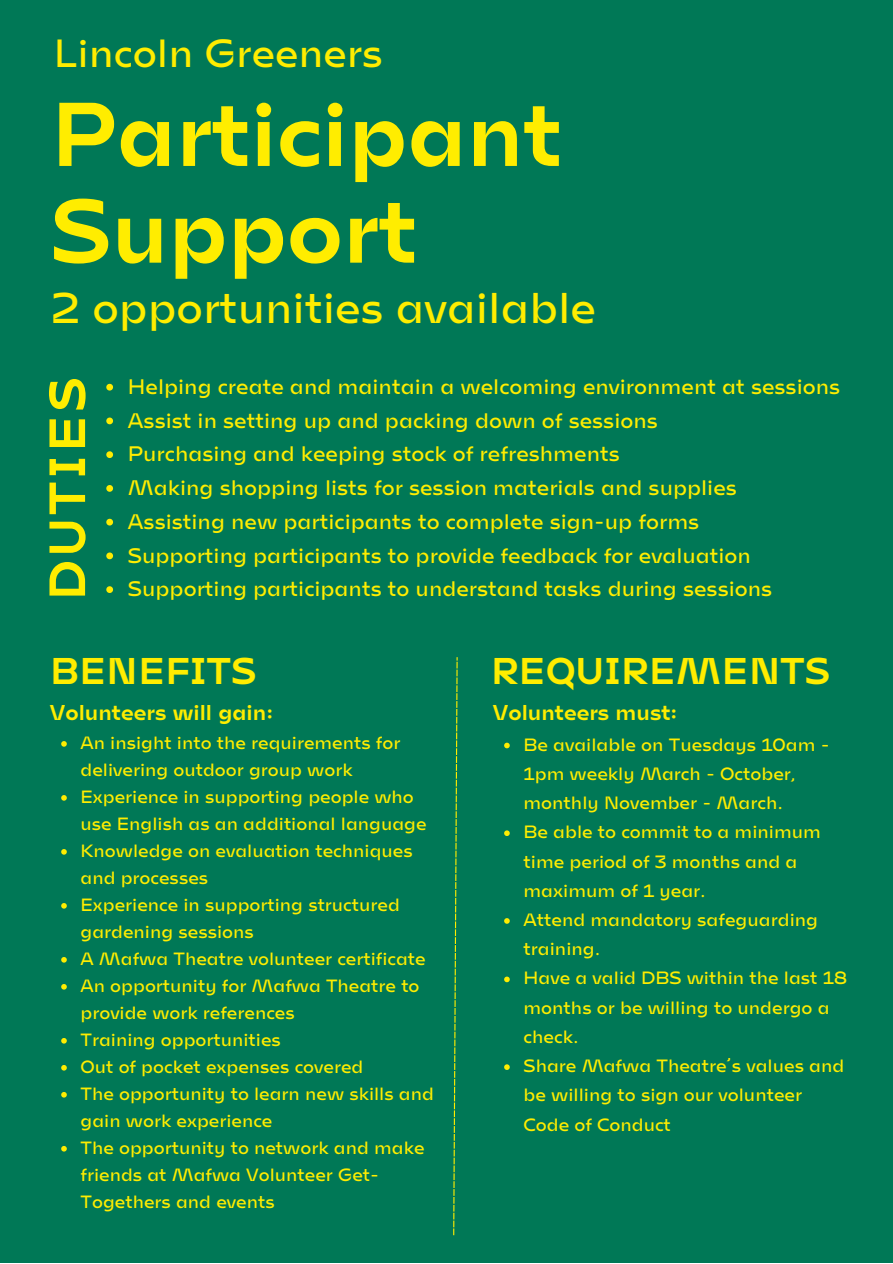
<style>
.page{position:relative;width:893px;height:1264px;background:#fff}
.page>*{position:absolute;margin:0;border:0;box-sizing:border-box;transform-origin:0 0}
.t1{font:89.55px/96.6px "Mohol";color:#ffed00}
.t2{font:50.4px "Mohol";letter-spacing:.065em;color:#ffed00}
.t3{font:100 43.65px "Mohol";color:#ffed00}
.t4{font:100 39.75px "Mohol";color:#ffed00}
.t5{font:36.9px "Mohol";color:#ffed00}
.t6{font:100 21.3px "Mohol";color:#ffed00}
.t7{font:21.3px "Mohol";color:#ffed00}
.t8{font:100 18px/29.2px "Mohol";color:#ffed00}
</style>
<div class="page">
<div style="left:0;top:0;width:892px;height:1262px;background:#007856"></div>
<svg style="left:504px;top:742px;width:5px;height:6px"></svg>
<svg style="left:504px;top:830px;width:5px;height:6px"></svg>
<svg style="left:504px;top:918px;width:5px;height:5px"></svg>
<svg style="left:504px;top:976px;width:5px;height:6px"></svg>
<svg style="left:504px;top:1064px;width:5px;height:5px"></svg>
<svg style="left:106px;top:384px;width:7px;height:6px"></svg>
<svg style="left:106px;top:417px;width:7px;height:7px"></svg>
<svg style="left:106px;top:451px;width:7px;height:7px"></svg>
<svg style="left:106px;top:485px;width:7px;height:7px"></svg>
<svg style="left:106px;top:519px;width:7px;height:6px"></svg>
<svg style="left:106px;top:552px;width:7px;height:7px"></svg>
<svg style="left:106px;top:586px;width:7px;height:7px"></svg>
<svg style="left:61px;top:741px;width:6px;height:5px"></svg>
<svg style="left:61px;top:795px;width:6px;height:5px"></svg>
<svg style="left:61px;top:849px;width:6px;height:5px"></svg>
<svg style="left:61px;top:903px;width:6px;height:5px"></svg>
<svg style="left:61px;top:957px;width:6px;height:5px"></svg>
<svg style="left:61px;top:984px;width:6px;height:5px"></svg>
<svg style="left:61px;top:1038px;width:6px;height:5px"></svg>
<svg style="left:61px;top:1065px;width:6px;height:5px"></svg>
<svg style="left:61px;top:1092px;width:6px;height:5px"></svg>
<svg style="left:61px;top:1146px;width:6px;height:5px"></svg>
<svg style="left:453px;top:657px;width:4px;height:578px"></svg>
<p class="t4" style="left:54px;top:26px;width:330px">Lincoln Greeners</p>
<p class="t1" style="left:50px;top:80px;width:513px">Participant<br>Support</p>
<p class="t3" style="left:50px;top:278px;width:547px">2 opportunities available</p>
<p class="t2" style="left:34px;top:601px;width:225px;rotate:-90deg">DUTIES</p>
<p class="t6" style="left:128px;top:372px;width:713px">Helping create and maintain a welcoming environment at sessions</p>
<p class="t6" style="left:128px;top:406px;width:531px">Assist in setting up and packing down of sessions</p>
<p class="t6" style="left:128px;top:439px;width:493px">Purchasing and keeping stock of refreshments</p>
<p class="t6" style="left:128px;top:473px;width:610px">Making shopping lists for session materials and supplies</p>
<p class="t6" style="left:128px;top:507px;width:573px">Assisting new participants to complete sign-up forms</p>
<p class="t6" style="left:128px;top:541px;width:624px">Supporting participants to provide feedback for evaluation</p>
<p class="t6" style="left:128px;top:574px;width:645px">Supporting participants to understand tasks during sessions</p>
<p class="t5" style="left:50px;top:646px;width:208px">BENEFITS</p>
<p class="t7" style="left:50px;top:698px;width:225px">Volunteers will gain:</p>
<p class="t8" style="left:80px;top:728px;width:321px;line-height:27px">An insight into the requirements for delivering outdoor group work</p>
<p class="t8" style="left:80px;top:781px;width:347px;line-height:27px">Experience in supporting people who use English as an additional language</p>
<p class="t8" style="left:80px;top:835px;width:334px;line-height:27px">Knowledge on evaluation techniques and processes</p>
<p class="t8" style="left:80px;top:889px;width:321px;line-height:27px">Experience in supporting structured gardening sessions</p>
<p class="t8" style="left:80px;top:942px;width:347px">A Mafwa Theatre volunteer certificate</p>
<p class="t8" style="left:80px;top:970px;width:340px;line-height:27px">An opportunity for Mafwa Theatre to provide work references</p>
<p class="t8" style="left:80px;top:1023px;width:202px">Training opportunities</p>
<p class="t8" style="left:80px;top:1050px;width:284px">Out of pocket expenses covered</p>
<p class="t8" style="left:80px;top:1078px;width:355px;line-height:27px">The opportunity to learn new skills and gain work experience</p>
<p class="t8" style="left:80px;top:1132px;width:345px;line-height:27px">The opportunity to network and make friends at Mafwa Volunteer Get-<br>Togethers and events</p>
<p class="t5" style="left:490px;top:646px;width:341px">REQUIREMENTS</p>
<p class="t7" style="left:493px;top:698px;width:186px">Volunteers must:</p>
<p class="t8" style="left:523px;top:728px;width:307px">Be available on Tuesdays 10am -<br>1pm weekly March - October, monthly November - March.</p>
<p class="t8" style="left:523px;top:816px;width:299px">Be able to commit to a minimum time period of 3 months and a maximum of 1 year.</p>
<p class="t8" style="left:523px;top:903px;width:296px">Attend mandatory safeguarding training.</p>
<p class="t8" style="left:523px;top:962px;width:325px">Have a valid DBS within the last 18 months or be willing to undergo a check.</p>
<p class="t8" style="left:523px;top:1049px;width:322px">Share Mafwa Theatre’s values and be willing to sign our volunteer<br>Code of Conduct</p>
</div>
